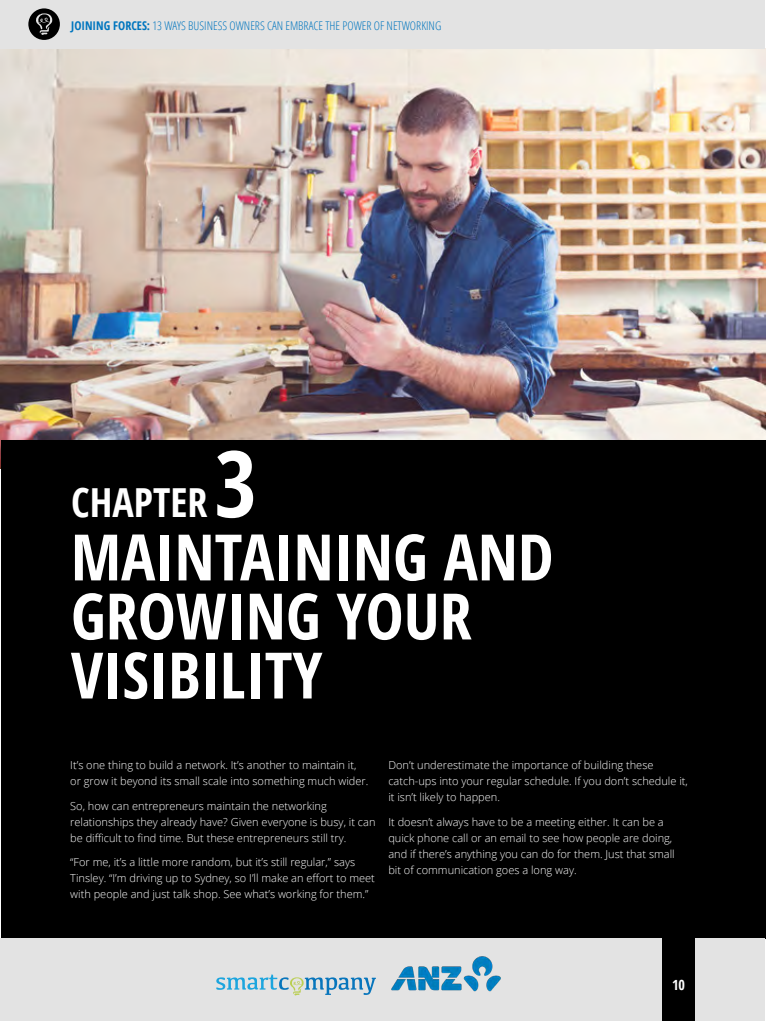
<style>
.page{position:relative;width:766px;height:1021px;background:#fff}
.page>*{position:absolute;margin:0;border:0;box-sizing:border-box;transform-origin:0 0}
.t1{font:700 condensed 92.2px "Open Sans";color:#fff}
.t2{font:700 condensed 64px/59px "Open Sans";color:#fff}
.t3{font:700 condensed 40px "Open Sans";color:#fff}
.t4{font:700 condensed 14px "Open Sans";color:#fff}
.t5{font:300 condensed 12px "Open Sans";color:#0075be}
.Body{font:300 11px/16px "Open Sans";color:#fff}
.s1{font-weight:700}
</style>
<div class="page">
<img style="left:0;top:48px;width:765px;height:420px">
<div style="left:1px;top:440px;width:764px;height:498px;background:#000"></div>
<div style="left:0;top:938px;width:765px;height:82px;background:#e3e3e3"></div>
<div style="left:662px;top:938px;width:32px;height:82px;background:#000"></div>
<svg style="left:216px;top:974px;width:160px;height:21px"></svg>
<div style="left:0;top:0;width:765px;height:48px;background:#e3e3e3"></div>
<svg style="left:28px;top:8px;width:32px;height:32px"></svg>
<img style="left:391px;top:956px;width:110px;height:36px">
<p class="t5" style="left:71px;top:17px;width:371px"><span class="s1">JOINING FORCES:</span> 13 WAYS BUSINESS OWNERS CAN EMBRACE THE POWER OF NETWORKING</p>
<h2 class="t3" style="left:71px;top:475px;width:138px">CHAPTER</h2>
<h2 class="t1" style="left:214px;top:419px;width:44px">3</h2>
<h2 class="t2" style="left:71px;top:526px;width:484px">MAINTAINING AND<br>GROWING YOUR<br>VISIBILITY</h2>
<p class="Body" style="left:70px;top:756px;width:299px">It’s one thing to build a network. It’s another to maintain it, or grow it beyond its small scale into something much wider.</p>
<p class="Body" style="left:70px;top:797px;width:306px">So, how can entrepreneurs maintain the networking relationships they already have? Given everyone is busy, it can be difficult to find time. But these entrepreneurs still try.</p>
<p class="Body" style="left:70px;top:854px;width:306px">“For me, it’s a little more random, but it’s still regular,” says<br>Tinsley. “I’m driving up to Sydney, so I’ll make an effort to meet with people and just talk shop. See what’s working for them.”</p>
<p class="Body" style="left:388px;top:757px;width:301px">Don’t underestimate the importance of building these catch-ups into your regular schedule. If you don’t schedule it, it isn’t likely to happen.</p>
<p class="Body" style="left:388px;top:813px;width:288px">It doesn’t always have to be a meeting either. It can be a quick phone call or an email to see how people are doing, and if there’s anything you can do for them. Just that small bit of communication goes a long way.</p>
<p class="t4" style="left:672px;top:974px;width:14px">10</p>
</div>
